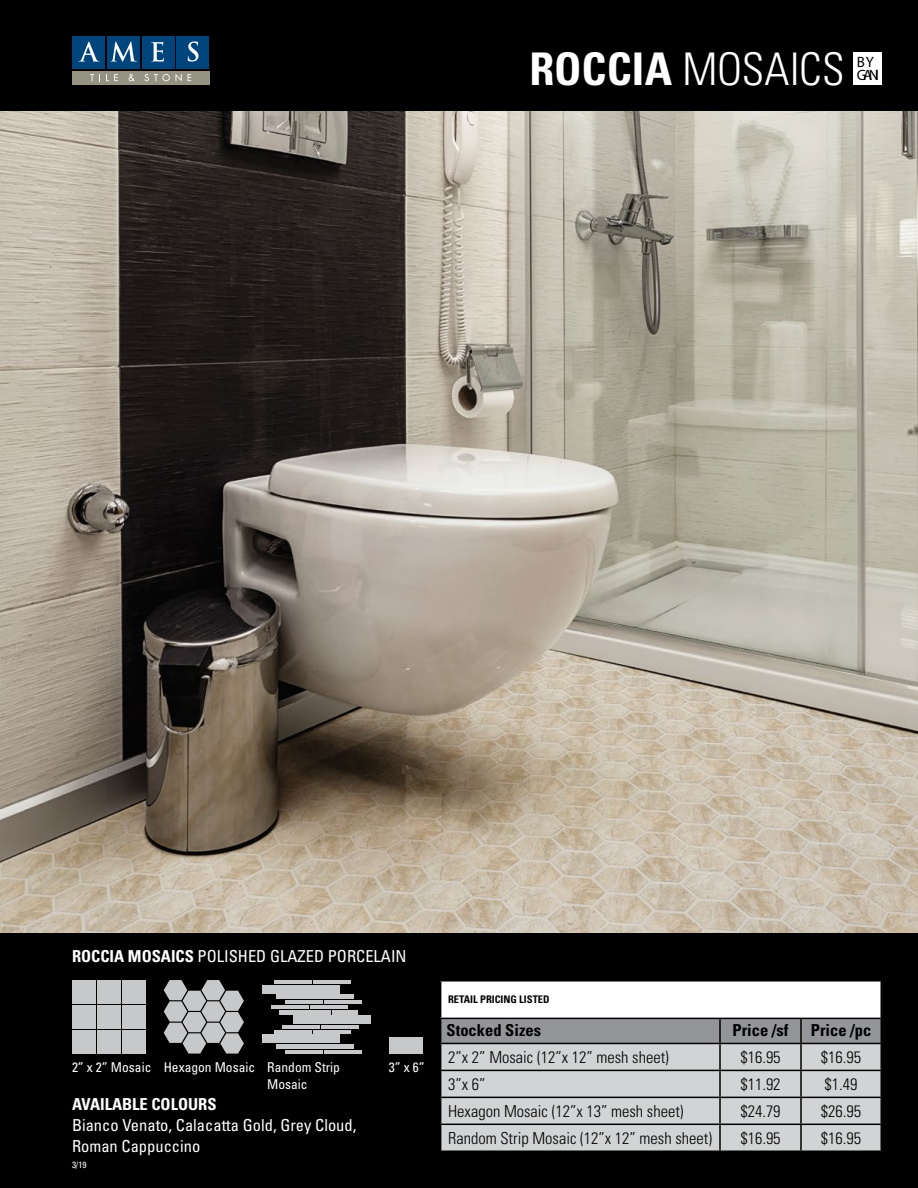
<style>
.page{position:relative;width:918px;height:1188px;background:#000}
.page>*{position:absolute;margin:0;border:0;box-sizing:border-box;transform-origin:0 0}
.t1{font:300 condensed 45px "Univers LT Std";color:#fff}
.t2{font:300 condensed 16.5px "Univers LT Std";color:#000}
.t3{font:condensed 16.5px/21px "Univers LT Std";color:#fff}
.t4{font:700 condensed 16.5px "Univers LT Std";color:#000}
.t5{font:700 condensed 16.5px "Univers LT Std";color:#fff}
.t6{font:15px/13.5px "Myriad Pro";letter-spacing:-.225em;color:#000}
.t7{font:condensed 13.5px/16.2px "Univers LT Std";color:#fff}
.t8{font:700 condensed 10.5px "Univers LT Std";color:#000}
.t9{font:condensed 9px "Univers LT Std";color:#fff}
.s1{font-weight:700}
</style>
<div class="page">
<img style="left:0;top:112px;width:918px;height:820px">
<div style="left:441px;top:981px;width:440px;height:37px;background:#fff"></div>
<hr style="left:440px;top:980px;width:280px;height:2px;background:#000">
<hr style="left:720px;top:980px;width:81px;height:2px;background:#000">
<hr style="left:801px;top:980px;width:81px;height:2px;background:#000">
<hr style="left:880px;top:982px;width:2px;height:36px;background:#000">
<svg style="left:440px;top:1019px;width:441px;height:131px;background:#b8babb"></svg>
<hr style="left:720px;top:1124px;width:81px;height:1px;background:#000">
<hr style="left:719px;top:1125px;width:2px;height:25px;background:#000">
<hr style="left:801px;top:1124px;width:81px;height:1px;background:#000">
<hr style="left:800px;top:1125px;width:2px;height:25px;background:#000">
<hr style="left:880px;top:1125px;width:2px;height:25px;background:#000">
<hr style="left:285px;top:1000px;width:38px;height:4px;background:#c7c8ca">
<hr style="left:274px;top:1030px;width:38px;height:4px;background:#c7c8ca">
<div style="left:302px;top:994px;width:52px;height:5px;background:#c7c8ca"></div>
<hr style="left:332px;top:1010px;width:26px;height:4px;background:#c7c8ca">
<hr style="left:313px;top:980px;width:38px;height:4px;background:#c7c8ca">
<div style="left:262px;top:1035px;width:77px;height:8px;background:#c7c8ca"></div>
<hr style="left:282px;top:1025px;width:38px;height:4px;background:#c7c8ca">
<hr style="left:271px;top:1005px;width:38px;height:4px;background:#c7c8ca">
<hr style="left:310px;top:1005px;width:38px;height:4px;background:#c7c8ca">
<hr style="left:274px;top:980px;width:38px;height:4px;background:#c7c8ca">
<div style="left:302px;top:1044px;width:51px;height:5px;background:#c7c8ca"></div>
<div style="left:276px;top:994px;width:26px;height:5px;background:#c7c8ca"></div>
<div style="left:294px;top:1015px;width:77px;height:9px;background:#c7c8ca"></div>
<hr style="left:285px;top:1050px;width:38px;height:4px;background:#c7c8ca">
<hr style="left:324px;top:1050px;width:38px;height:4px;background:#c7c8ca">
<hr style="left:321px;top:1025px;width:38px;height:4px;background:#c7c8ca">
<hr style="left:324px;top:1000px;width:38px;height:4px;background:#c7c8ca">
<hr style="left:313px;top:1030px;width:38px;height:4px;background:#c7c8ca">
<div style="left:276px;top:1044px;width:25px;height:5px;background:#c7c8ca"></div>
<hr style="left:280px;top:1010px;width:51px;height:4px;background:#c7c8ca">
<div style="left:262px;top:985px;width:78px;height:8px;background:#c7c8ca"></div>
<svg style="left:164px;top:980px;width:80px;height:74px"></svg>
<div style="left:389px;top:1037px;width:33px;height:17px;background:#c7c8ca"></div>
<div style="left:72px;top:980px;width:11px;height:11px;background:#c7c8ca"></div>
<div style="left:85px;top:980px;width:11px;height:11px;background:#c7c8ca"></div>
<div style="left:97px;top:980px;width:11px;height:11px;background:#c7c8ca"></div>
<div style="left:110px;top:980px;width:11px;height:11px;background:#c7c8ca"></div>
<div style="left:122px;top:980px;width:11px;height:11px;background:#c7c8ca"></div>
<div style="left:135px;top:980px;width:11px;height:11px;background:#c7c8ca"></div>
<div style="left:72px;top:993px;width:11px;height:11px;background:#c7c8ca"></div>
<div style="left:85px;top:993px;width:11px;height:11px;background:#c7c8ca"></div>
<div style="left:97px;top:993px;width:11px;height:11px;background:#c7c8ca"></div>
<div style="left:110px;top:993px;width:11px;height:11px;background:#c7c8ca"></div>
<div style="left:122px;top:993px;width:11px;height:11px;background:#c7c8ca"></div>
<div style="left:135px;top:993px;width:11px;height:11px;background:#c7c8ca"></div>
<div style="left:72px;top:1005px;width:11px;height:11px;background:#c7c8ca"></div>
<div style="left:85px;top:1005px;width:11px;height:11px;background:#c7c8ca"></div>
<div style="left:97px;top:1005px;width:11px;height:11px;background:#c7c8ca"></div>
<div style="left:110px;top:1005px;width:11px;height:11px;background:#c7c8ca"></div>
<div style="left:122px;top:1005px;width:11px;height:11px;background:#c7c8ca"></div>
<div style="left:135px;top:1005px;width:11px;height:11px;background:#c7c8ca"></div>
<div style="left:72px;top:1018px;width:11px;height:11px;background:#c7c8ca"></div>
<div style="left:85px;top:1018px;width:11px;height:11px;background:#c7c8ca"></div>
<div style="left:97px;top:1018px;width:11px;height:11px;background:#c7c8ca"></div>
<div style="left:110px;top:1018px;width:11px;height:11px;background:#c7c8ca"></div>
<div style="left:122px;top:1018px;width:11px;height:11px;background:#c7c8ca"></div>
<div style="left:135px;top:1018px;width:11px;height:11px;background:#c7c8ca"></div>
<div style="left:72px;top:1030px;width:11px;height:11px;background:#c7c8ca"></div>
<div style="left:85px;top:1030px;width:11px;height:11px;background:#c7c8ca"></div>
<div style="left:97px;top:1030px;width:11px;height:11px;background:#c7c8ca"></div>
<div style="left:110px;top:1030px;width:11px;height:11px;background:#c7c8ca"></div>
<div style="left:122px;top:1030px;width:11px;height:11px;background:#c7c8ca"></div>
<div style="left:135px;top:1030px;width:11px;height:11px;background:#c7c8ca"></div>
<div style="left:72px;top:1043px;width:11px;height:11px;background:#c7c8ca"></div>
<div style="left:85px;top:1043px;width:11px;height:11px;background:#c7c8ca"></div>
<div style="left:97px;top:1043px;width:11px;height:11px;background:#c7c8ca"></div>
<div style="left:110px;top:1043px;width:11px;height:11px;background:#c7c8ca"></div>
<div style="left:122px;top:1043px;width:11px;height:11px;background:#c7c8ca"></div>
<div style="left:135px;top:1043px;width:11px;height:11px;background:#c7c8ca"></div>
<div style="left:854px;top:52px;width:28px;height:33px;background:#fff"></div>
<div style="left:72px;top:71px;width:137px;height:14px;background:#959484"></div>
<div style="left:142px;top:36px;width:32px;height:33px;background:#00447c"></div>
<div style="left:107px;top:36px;width:33px;height:33px;background:#00447c"></div>
<div style="left:72px;top:36px;width:33px;height:33px;background:#00447c"></div>
<div style="left:177px;top:36px;width:32px;height:33px;background:#00447c"></div>
<svg style="left:90px;top:74px;width:10px;height:7px"></svg>
<svg style="left:106px;top:74px;width:12px;height:7px"></svg>
<svg style="left:129px;top:74px;width:6px;height:7px"></svg>
<svg style="left:145px;top:74px;width:25px;height:7px"></svg>
<svg style="left:176px;top:74px;width:6px;height:7px"></svg>
<svg style="left:188px;top:74px;width:3px;height:7px"></svg>
<svg style="left:78px;top:42px;width:22px;height:20px"></svg>
<svg style="left:111px;top:42px;width:26px;height:20px"></svg>
<svg style="left:151px;top:42px;width:13px;height:20px"></svg>
<svg style="left:188px;top:41px;width:10px;height:21px"></svg>
<h1 class="t1" style="left:529px;top:42px;width:317px"><span class="s1">ROCCIA</span> MOSAICS</h1>
<p class="t6" style="left:857px;top:55px;width:24px">BY<br>GANI</p>
<p class="t3" style="left:72px;top:945px;width:336px"><span class="s1">ROCCIA MOSAICS</span> POLISHED GLAZED PORCELAIN</p>
<p class="t7" style="left:267px;top:1059px;width:74px;text-indent:-195px">2” x 2” Mosaic Hexagon Mosaic Random Strip<br>Mosaic</p>
<p class="t7" style="left:389px;top:1059px;width:37px">3” x 6”</p>
<p class="t5" style="left:72px;top:1094px;width:146px">AVAILABLE COLOURS</p>
<p class="t3" style="left:72px;top:1114px;width:286px">Bianco Venato, Calacatta Gold, Grey Cloud,<br>Roman Cappuccino</p>
<p class="t9" style="left:72px;top:1159px;width:16px">3/19</p>
<p class="t8" style="left:448px;top:993px;width:103px">RETAIL PRICING LISTED</p>
<p class="t4" style="left:447px;top:1020px;width:96px">Stocked Sizes</p>
<p class="t4" style="left:733px;top:1020px;width:57px">Price /sf</p>
<p class="t4" style="left:811px;top:1020px;width:62px">Price /pc</p>
<p class="t2" style="left:448px;top:1047px;width:222px">2”x 2” Mosaic (12”x 12” mesh sheet)</p>
<p class="t2" style="left:740px;top:1047px;width:42px">$16.95</p>
<p class="t2" style="left:821px;top:1047px;width:42px">$16.95</p>
<p class="t2" style="left:448px;top:1074px;width:39px">3”x 6”</p>
<p class="t2" style="left:740px;top:1074px;width:42px">$11.92</p>
<p class="t2" style="left:825px;top:1074px;width:34px">$1.49</p>
<p class="t2" style="left:448px;top:1101px;width:237px">Hexagon Mosaic (12”x 13” mesh sheet)</p>
<p class="t2" style="left:740px;top:1101px;width:42px">$24.79</p>
<p class="t2" style="left:821px;top:1101px;width:42px">$26.95</p>
<p class="t2" style="left:448px;top:1128px;width:265px">Random Strip Mosaic (12”x 12” mesh sheet)</p>
<p class="t2" style="left:740px;top:1128px;width:42px">$16.95</p>
<p class="t2" style="left:821px;top:1128px;width:42px">$16.95</p>
</div>
